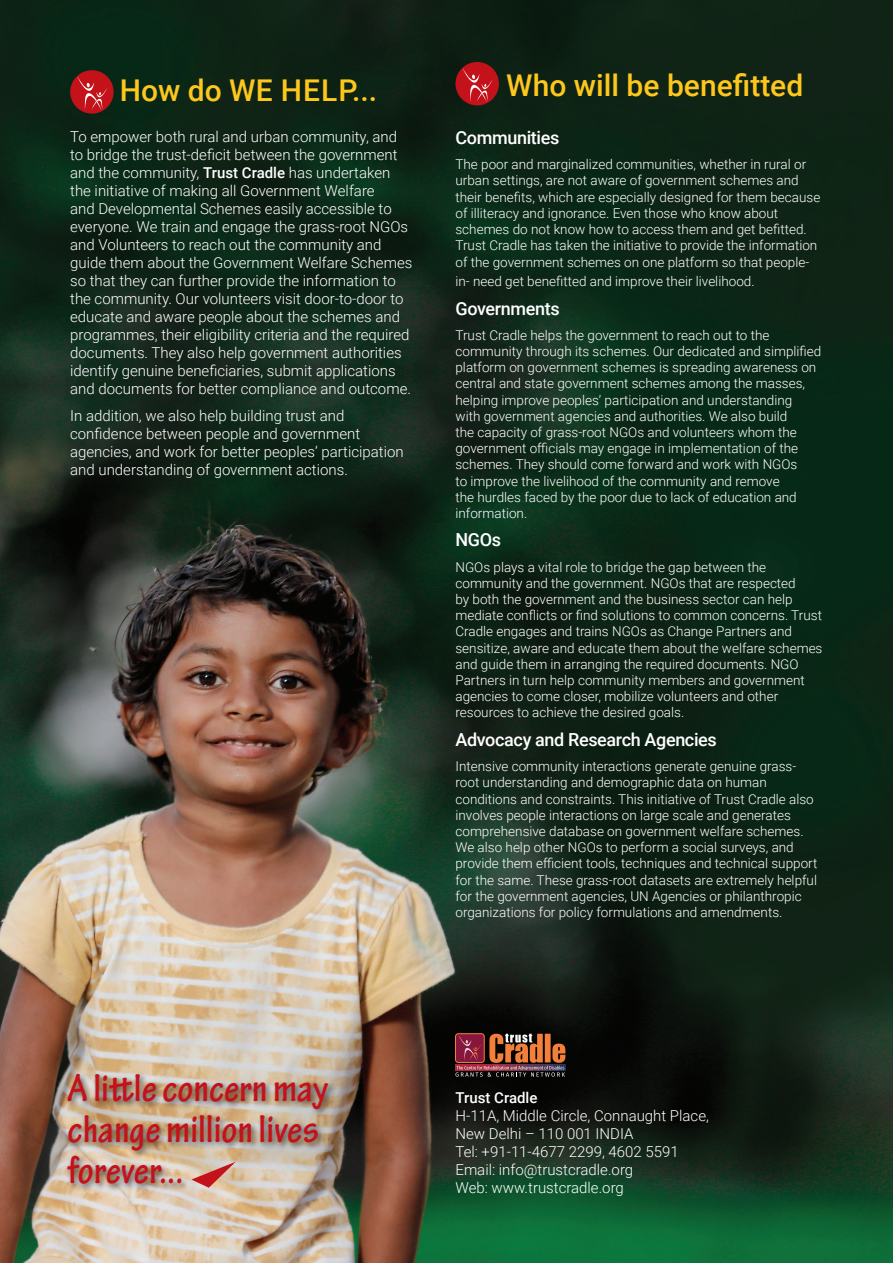
<style>
.page{position:relative;width:893px;height:1263px;background:#fff}
.page>*{position:absolute;margin:0;border:0;box-sizing:border-box;transform-origin:0 0}
.t1{font:700 condensed 40.95px/41px "Tekton Pro";color:#c4121a}
.t2{font:500 30px "Roboto";color:#fec71c}
.t3{font:500 18px "Roboto";letter-spacing:-.02em;color:#fff}
.t4{font:300 15px/18px "Roboto";color:#fff}
.t5{font:500 15px "Roboto";color:#fff}
.t6{font:300 13.5px/16.2px "Roboto";color:#fff}
.s1{font-weight:500}
</style>
<div class="page">
<img style="left:0;top:0;width:893px;height:1263px">
<svg style="left:455px;top:1034px;width:110px;height:43px;background:#814439"></svg>
<div style="left:64px;top:1070px;width:272px;height:122px;background:#231f20;opacity:.75"></div>
<div style="left:70px;top:70px;width:44px;height:44px;background:#c4121a;border-radius:50%"></div>
<svg style="left:77px;top:76px;width:30px;height:35px"></svg>
<div style="left:455px;top:62px;width:44px;height:43px;background:#c4121a;border-radius:50%"></div>
<svg style="left:462px;top:68px;width:30px;height:35px"></svg>
<h2 class="t2" style="left:120px;top:69px;width:259px">How do WE HELP...</h2>
<p class="t4" style="left:70px;top:127px;width:344px">To empower both rural and urban community, and to bridge the trust-deficit between the government and the community, <span class="s1">Trust Cradle</span> has undertaken the initiative of making all Government Welfare<br>and Developmental Schemes easily accessible to everyone. We train and engage the grass-root NGOs and Volunteers to reach out the community and guide them about the Government Welfare Schemes so that they can further provide the information to the community. Our volunteers visit door-to-door to educate and aware people about the schemes and programmes, their eligibility criteria and the required documents. They also help government authorities identify genuine beneficiaries, submit applications and documents for better compliance and outcome.</p>
<p class="t4" style="left:70px;top:406px;width:335px">In addition, we also help building trust and confidence between people and government agencies, and work for better peoples’ participation and understanding of government actions.</p>
<h2 class="t2" style="left:506px;top:64px;width:299px">Who will be benefitted</h2>
<h3 class="t3" style="left:455px;top:125px;width:105px">Communities</h3>
<p class="t6" style="left:455px;top:156px;width:366px">The poor and marginalized communities, whether in rural or urban settings, are not aware of government schemes and their benefits, which are especially designed for them because of illiteracy and ignorance. Even those who know about schemes do not know how to access them and get befitted.<br>Trust Cradle has taken the initiative to provide the information of the government schemes on one platform so that people-</p>
<p class="t6" style="left:455px;top:273px;width:301px">in- need get benefitted and improve their livelihood.</p>
<h3 class="t3" style="left:455px;top:295px;width:106px">Governments</h3>
<p class="t6" style="left:455px;top:326px;width:367px">Trust Cradle helps the government to reach out to the community through its schemes. Our dedicated and simplified platform on government schemes is spreading awareness on central and state government schemes among the masses, helping improve peoples’ participation and understanding<br>with government agencies and authorities. We also build<br>the capacity of grass-root NGOs and volunteers whom the government officials may engage in implementation of the schemes. They should come forward and work with NGOs<br>to improve the livelihood of the community and remove<br>the hurdles faced by the poor due to lack of education and information.</p>
<h3 class="t3" style="left:455px;top:527px;width:47px">NGOs</h3>
<p class="t6" style="left:455px;top:558px;width:368px">NGOs plays a vital role to bridge the gap between the community and the government. NGOs that are respected<br>by both the government and the business sector can help mediate conflicts or find solutions to common concerns. Trust Cradle engages and trains NGOs as Change Partners and sensitize, aware and educate them about the welfare schemes and guide them in arranging the required documents. NGO Partners in turn help community members and government agencies to come closer, mobilize volunteers and other resources to achieve the desired goals.</p>
<h3 class="t3" style="left:455px;top:727px;width:263px">Advocacy and Research Agencies</h3>
<p class="t6" style="left:455px;top:758px;width:363px">Intensive community interactions generate genuine grass&shy;root understanding and demographic data on human conditions and constraints. This initiative of Trust Cradle also involves people interactions on large scale and generates comprehensive database on government welfare schemes.<br>We also help other NGOs to perform a social surveys, and provide them efficient tools, techniques and technical support for the same. These grass-root datasets are extremely helpful for the government agencies, UN Agencies or philanthropic organizations for policy formulations and amendments.</p>
<h1 class="t1" style="left:67px;top:1069px;width:262px">A little concern may change million lives forever...</h1>
<p class="t5" style="left:455px;top:1087px;width:84px">Trust Cradle</p>
<p class="t4" style="left:455px;top:1106px;width:255px">H-11A, Middle Circle, Connaught Place,<br>New Delhi – 110 001 INDIA<br>Tel: +91-11-4677 2299, 4602 5591<br>Email: info@trustcradle.org<br>Web: www.trustcradle.org</p>
</div>
